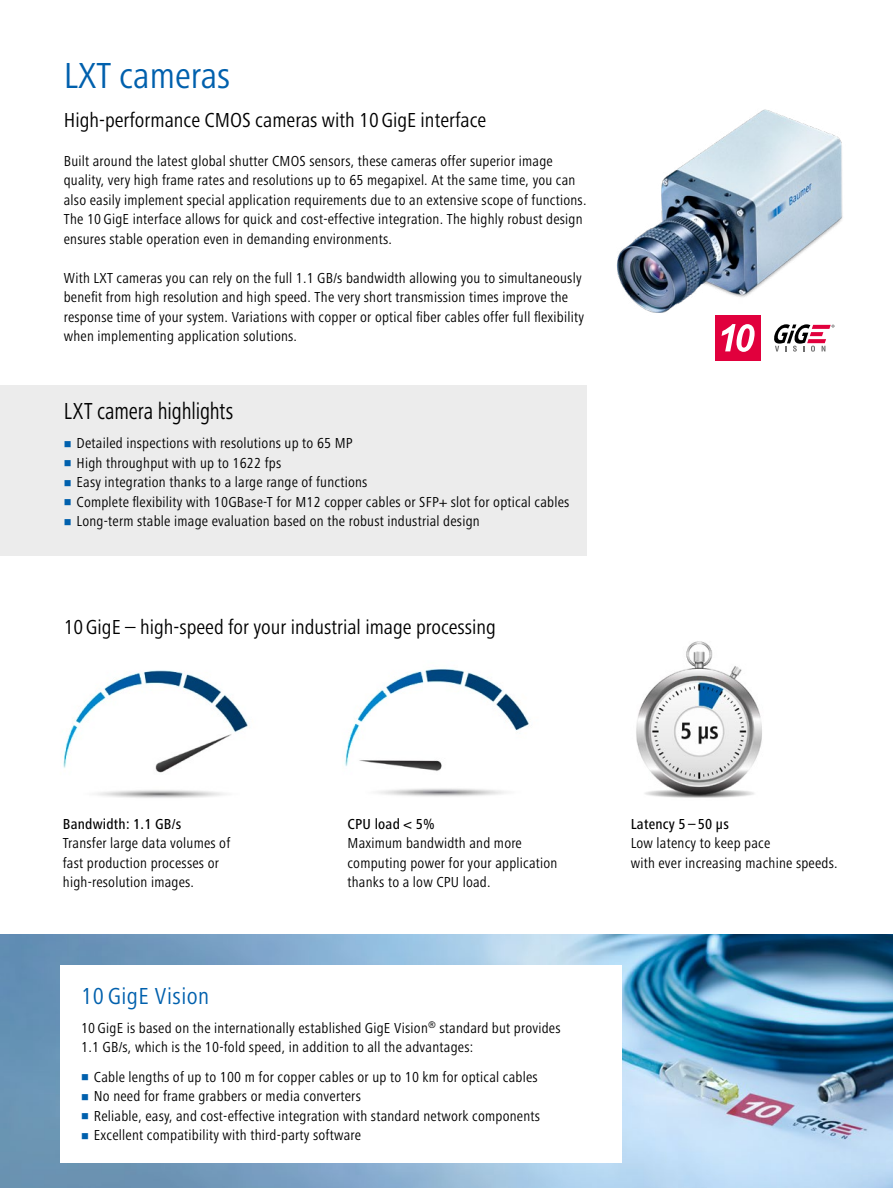
<style>
.page{position:relative;width:893px;height:1188px;background:#fff}
.page>*{position:absolute;margin:0;border:0;box-sizing:border-box;transform-origin:0 0}
.t1{font:condensed 37.5px "Frutiger Next Pro";color:#0060ad}
.t2{font:condensed 24px "Frutiger Next Pro";letter-spacing:-.005em;color:#000;scale:.9 1}
.t3{font:condensed 24px "Frutiger Next Pro";letter-spacing:.02em;color:#0060ad}
.t4{font:condensed 21px "Frutiger Next Pro";color:#000}
.t5{font:condensed 15px/19.5px "Frutiger Next Pro";letter-spacing:.015em;color:#000}
.t6{font:500 condensed 15px "Frutiger Next Pro";letter-spacing:.015em;color:#000}
</style>
<div class="page">
<img style="left:616px;top:109px;width:227px;height:204px">
<img style="left:63px;top:670px;width:185px;height:128px">
<img style="left:344px;top:668px;width:185px;height:129px">
<img style="left:636px;top:641px;width:126px;height:157px">
<img style="left:0;top:935px;width:893px;height:253px">
<div style="left:715px;top:315px;width:46px;height:46px;background:#e1003d"></div>
<svg style="left:721px;top:324px;width:34px;height:28px"></svg>
<svg style="left:774px;top:324px;width:60px;height:28px"></svg>
<div style="left:0;top:385px;width:587px;height:171px;background:#ececec"></div>
<div style="left:60px;top:965px;width:562px;height:198px;background:#fff"></div>
<h1 class="t1" style="left:64px;top:54px;width:168px">LXT cameras</h1>
<h3 class="t4" style="left:64px;top:108px;width:424px">High-performance CMOS cameras with 10GigE interface</h3>
<p class="t5" style="left:64px;top:151px;width:524px">Built around the latest global shutter CMOS sensors, these cameras offer superior image quality, very high frame rates and resolutions up to 65 megapixel. At the same time, you can also easily implement special application requirements due to an extensive scope of functions.<br>The 10 GigE interface allows for quick and cost-effective integration. The highly robust design ensures stable operation even in demanding environments.</p>
<p class="t5" style="left:64px;top:268px;width:522px">With LXT cameras you can rely on the full 1.1 GB/s bandwidth allowing you to simultaneously benefit from high resolution and high speed. The very short transmission times improve the response time of your system. Variations with copper or optical fiber cables offer full flexibility when implementing application solutions.</p>
<h2 class="t2" style="left:64px;top:397px;width:190px">LXT camera highlights</h2>
<p class="t5" style="left:77px;top:434px;width:494px">Detailed inspections with resolutions up to 65 MP<br>High throughput with up to 1622 fps<br>Easy integration thanks to a large range of functions<br>Complete flexibility with 10GBase-T for M12 copper cables or SFP+ slot for optical cables Long-term stable image evaluation based on the robust industrial design</p>
<h3 class="t4" style="left:64px;top:615px;width:434px">10GigE – high-speed for your industrial image processing</h3>
<p class="t6" style="left:63px;top:815px;width:120px">Bandwidth: 1.1 GB/s</p>
<p class="t5" style="left:63px;top:833px;width:169px">Transfer large data volumes of fast production processes or high-resolution images.</p>
<p class="t6" style="left:347px;top:815px;width:89px">CPU load &lt; 5%</p>
<p class="t5" style="left:347px;top:833px;width:212px">Maximum bandwidth and more computing power for your application thanks to a low CPU load.</p>
<h2 class="t3" style="left:81px;top:982px;width:130px">10 GigE Vision</h2>
<p class="t5" style="left:81px;top:1018px;width:481px">10 GigE is based on the internationally established GigE Vision<sup>®</sup> standard but provides<br>1.1 GB/s, which is the 10-fold speed, in addition to all the advantages:</p>
<p class="t5" style="left:94px;top:1067px;width:448px">Cable lengths of up to 100 m for copper cables or up to 10 km for optical cables No need for frame grabbers or media converters<br>Reliable, easy, and cost-effective integration with standard network components Excellent compatibility with third-party software</p>
<p class="t6" style="left:631px;top:815px;width:100px">Latency 5 – 50 µs</p>
<p class="t5" style="left:631px;top:833px;width:209px">Low latency to keep pace<br>with ever increasing machine speeds.</p>
</div>
